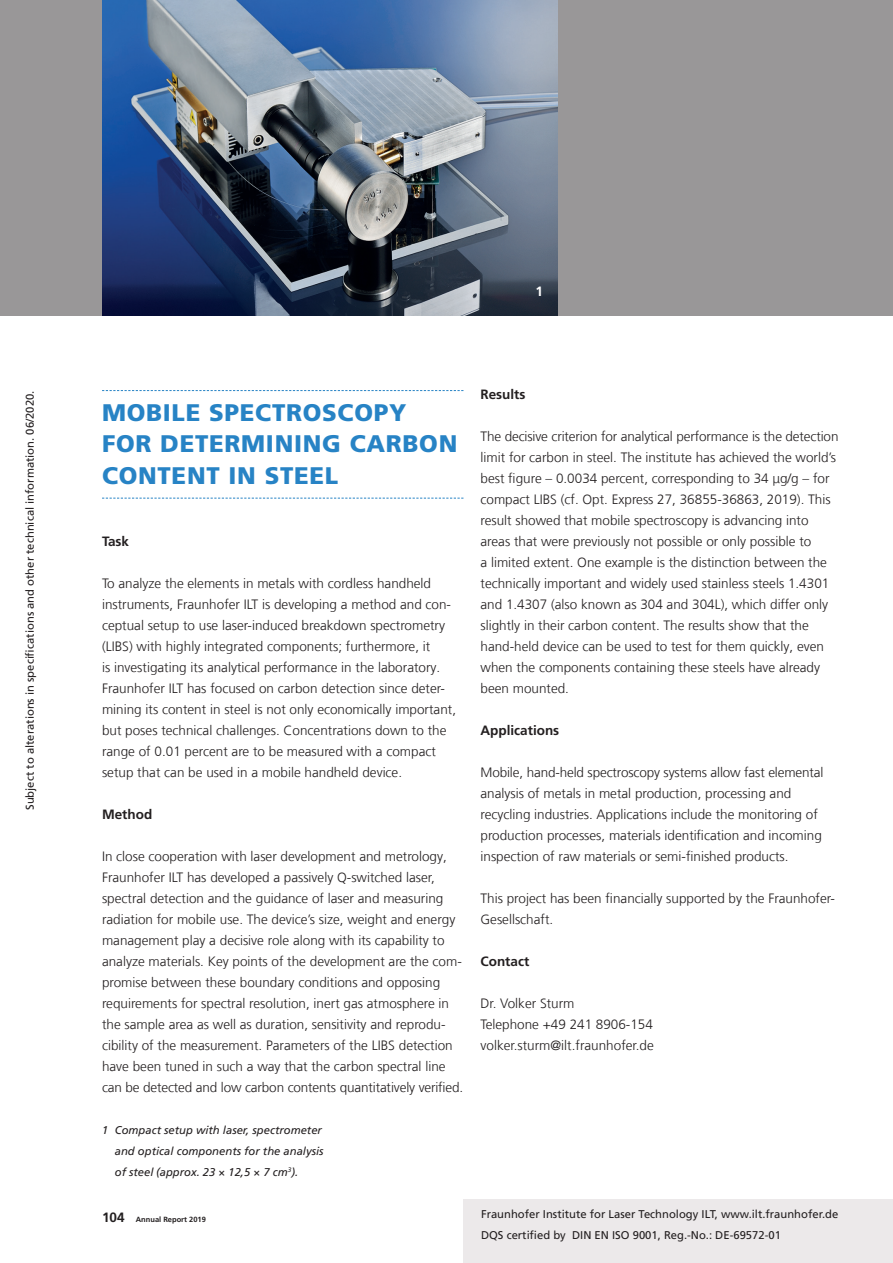
<style>
.page{position:relative;width:893px;height:1263px;background:#fff}
.page>*{position:absolute;margin:0;border:0;box-sizing:border-box;transform-origin:0 0}
.t1{font:900 24px/31.5px "Frutiger LT Com";letter-spacing:.03em;color:#2783c5}
.t2{font:300 13.5px/21px "Frutiger LT Com";color:#231f20}
.t3{font:700 13.5px "Frutiger LT Com";color:#231f20}
.t4{font:700 13.5px "Frutiger LT Com";color:#fff}
.t5{font:11.25px/21px "Frutiger LT Com";color:#231f20}
.t6{font:italic 11.25px/21px "Frutiger LT Com";color:#231f20}
.t7{font:700 7.5px "Frutiger LT Com";color:#231f20}
.s1{font-size:13.5px}
</style>
<div class="page">
<div style="left:463px;top:1199px;width:430px;height:64px;background:#ece9ea"></div>
<div style="left:0;top:0;width:893px;height:315px;background:#999798"></div>
<img style="left:102px;top:0;width:455px;height:315px">
<svg style="left:102px;top:390px;width:361px;height:1px"></svg>
<svg style="left:102px;top:498px;width:361px;height:1px"></svg>
<p class="t5" style="left:20px;top:810px;width:421px;rotate:-90deg">Subject to alterations in specifications and other technical information. 06/2020.</p>
<p class="t4" style="left:535px;top:284px;width:9px">1</p>
<h1 class="t1" style="left:102px;top:397px;width:357px">MOBILE SPECTROSCOPY<br>FOR DETERMINING CARBON<br>CONTENT IN STEEL</h1>
<p class="t3" style="left:102px;top:533px;width:29px">Task</p>
<p class="t2" style="left:102px;top:573px;width:356px">To analyze the elements in metals with cordless handheld instruments, Fraunhofer ILT is developing a method and con&shy;ceptual setup to use laser-induced breakdown spectrometry (LIBS) with highly integrated components; furthermore, it<br>is investigating its analytical performance in the laboratory.<br>Fraunhofer ILT has focused on carbon detection since deter&shy;mining its content in steel is not only economically important, but poses technical challenges. Concentrations down to the range of 0.01 percent are to be measured with a compact setup that can be used in a mobile handheld device.</p>
<p class="t3" style="left:102px;top:806px;width:52px">Method</p>
<p class="t2" style="left:102px;top:846px;width:363px">In close cooperation with laser development and metrology, Fraunhofer ILT has developed a passively Q-switched laser, spectral detection and the guidance of laser and measuring radiation for mobile use. The device’s size, weight and energy management play a decisive role along with its capability to analyze materials. Key points of the development are the com&shy;promise between these boundary conditions and opposing requirements for spectral resolution, inert gas atmosphere in the sample area as well as duration, sensitivity and reprodu&shy;cibility of the measurement. Parameters of the LIBS detection have been tuned in such a way that the carbon spectral line can be detected and low carbon contents quantitatively verified.</p>
<p class="t6" style="left:115px;top:1120px;width:210px;text-indent:-13px">1 Compact setup with laser, spectrometer and optical components for the analysis of steel (approx. 23 × 12,5 × 7 cm<sup>3</sup>).</p>
<p class="t7" style="left:102px;top:1215px;width:105px"><span class="s1">104</span> Annual Report 2019</p>
<p class="t3" style="left:480px;top:387px;width:46px">Results</p>
<p class="t2" style="left:480px;top:426px;width:359px">The decisive criterion for analytical performance is the detection limit for carbon in steel. The institute has achieved the world’s best figure – 0.0034 percent, corresponding to 34 μg/g – for compact LIBS (cf. Opt. Express 27, 36855-36863, 2019). This result showed that mobile spectroscopy is advancing into areas that were previously not possible or only possible to<br>a limited extent. One example is the distinction between the technically important and widely used stainless steels 1.4301 and 1.4307 (also known as 304 and 304L), which differ only slightly in their carbon content. The results show that the hand-held device can be used to test for them quickly, even when the components containing these steels have already been mounted.</p>
<p class="t3" style="left:480px;top:723px;width:80px">Applications</p>
<p class="t2" style="left:480px;top:762px;width:344px">Mobile, hand-held spectroscopy systems allow fast elemental analysis of metals in metal production, processing and recycling industries. Applications include the monitoring of production processes, materials identification and incoming inspection of raw materials or semi-finished products.</p>
<p class="t2" style="left:480px;top:888px;width:356px">This project has been financially supported by the Fraunhofer-<br>Gesellschaft.</p>
<p class="t3" style="left:480px;top:954px;width:50px">Contact</p>
<p class="t2" style="left:480px;top:993px;width:175px">Dr. Volker Sturm<br>Telephone +49 241 8906-154 volker.sturm@ilt.fraunhofer.de</p>
<p class="t5" style="left:481px;top:1204px;width:359px">Fraunhofer Institute for Laser Technology ILT, www.ilt.fraunhofer.de<br>DQS certified by DIN EN ISO 9001, Reg.-No.: DE-69572-01</p>
</div>
